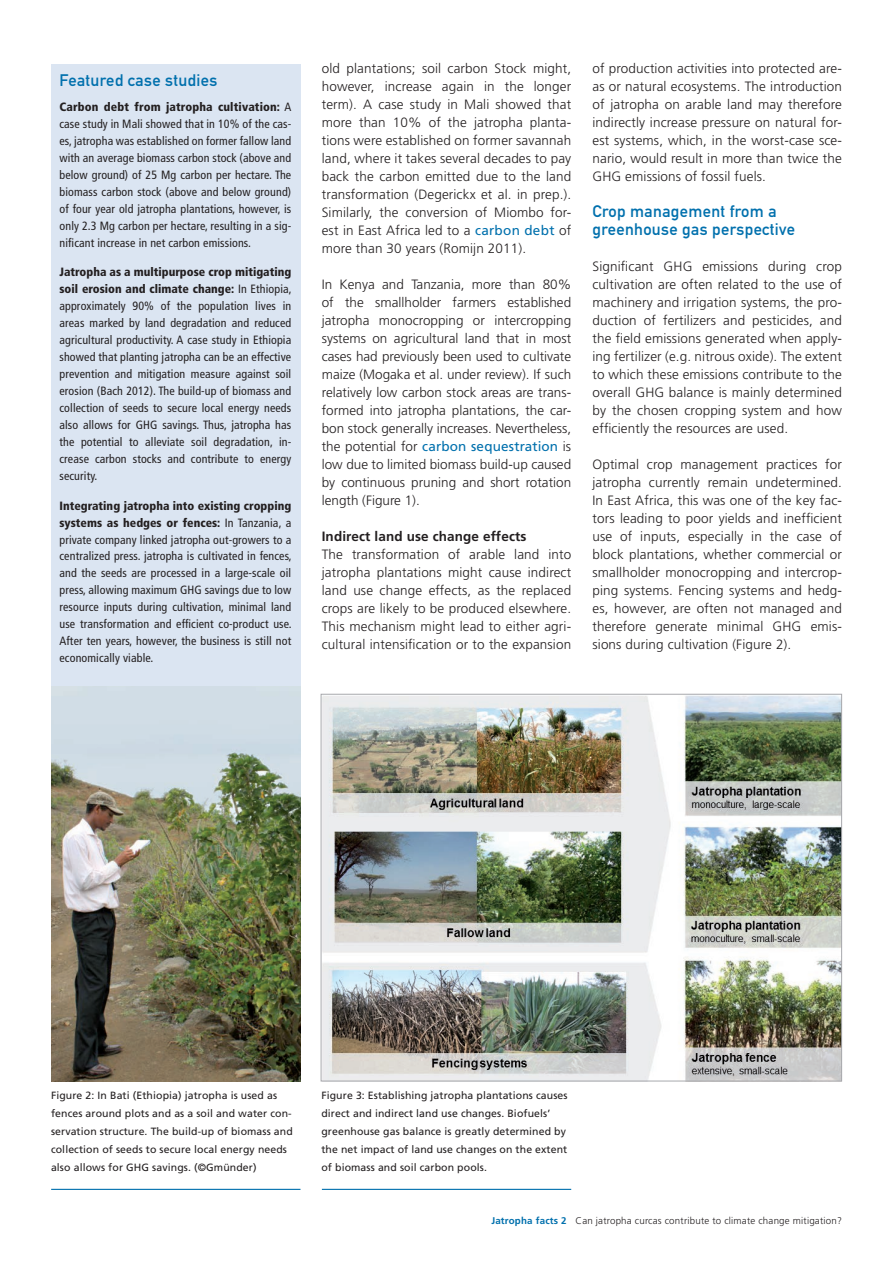
<style>
.page{position:relative;width:893px;height:1263px;background:#fff}
.page>*{position:absolute;margin:0;border:0;box-sizing:border-box;transform-origin:0 0}
.t1{font:16.5px/18px "DIN Mittelschrift";letter-spacing:.02em;color:#0070ad}
.t2{font:300 13.5px/18px "Frutiger";letter-spacing:.01em;color:#231f20;text-align:justify}
.t3{font:700 13.5px "Frutiger";letter-spacing:.01em;color:#231f20}
.t4{font:condensed 12px/17px "Frutiger";letter-spacing:.01em;color:#231f20;text-align:justify}
.t5{font:10.5px/18px "Frutiger";letter-spacing:.01em;color:#231f20}
.t6{font:300 9.75px "Frutiger";letter-spacing:.02em;color:#231f20}
.s1{font-weight:900}
.s2{font-weight:400;color:#0070ad}
.s3{font-weight:700;color:#0070ad}
</style>
<div class="page">
<img style="left:51px;top:685px;width:249px;height:396px">
<div style="left:51px;top:64px;width:249px;height:621px;background:#dbe5f2"></div>
<img style="left:323px;top:696px;width:517px;height:383px">
<hr style="left:51px;top:1189px;width:249px;height:1px;background:#0070ad">
<hr style="left:322px;top:1189px;width:249px;height:1px;background:#0070ad">
<p class="t1" style="left:60px;top:71px;width:159px">Featured case studies</p>
<p class="t4" style="left:60px;top:98px;width:233px"><span class="s1">Carbon debt from jatropha cultivation:</span> A case study in Mali showed that in 10% of the cas&shy;es, jatropha was established on former fallow land with an average biomass carbon stock (above and below ground) of 25 Mg carbon per hectare. The biomass carbon stock (above and below ground) of four year old jatropha plantations, however, is only 2.3 Mg carbon per hectare, resulting in a sig&shy;nificant increase in net carbon emissions.</p>
<p class="t4" style="left:60px;top:264px;width:234px"><span class="s1">Jatropha as a multipurpose crop mitigating soil erosion and climate change:</span> In Ethiopia, approximately 90% of the population lives in areas marked by land degradation and reduced agricultural productivity. A case study in Ethiopia showed that planting jatropha can be an effective prevention and mitigation measure against soil erosion (Bach 2012). The build-up of biomass and collection of seeds to secure local energy needs also allows for GHG savings. Thus, jatropha has the potential to alleviate soil degradation, in&shy;crease carbon stocks and contribute to energy security.</p>
<p class="t4" style="left:60px;top:497px;width:234px"><span class="s1">Integrating jatropha into existing cropping systems as hedges or fences:</span> In Tanzania, a private company linked jatropha out-growers to a centralized press. jatropha is cultivated in fences, and the seeds are processed in a large-scale oil press, allowing maximum GHG savings due to low resource inputs during cultivation, minimal land use transformation and efficient co-product use.<br>After ten years, however, the business is still not economically viable.</p>
<p class="t2" style="left:322px;top:60px;width:251px">old plantations; soil carbon Stock might, however, increase again in the longer term). A case study in Mali showed that more than 10% of the jatropha planta&shy;tions were established on former savannah land, where it takes several decades to pay back the carbon emitted due to the land transformation (Degerickx et al. in prep.).<br>Similarly, the conversion of Miombo for&shy;est in East Africa led to a <span class="s2">carbon debt</span> of more than 30 years (Romijn 2011).</p>
<p class="t2" style="left:322px;top:276px;width:251px">In Kenya and Tanzania, more than 80% of the smallholder farmers established jatropha monocropping or intercropping systems on agricultural land that in most cases had previously been used to cultivate maize (Mogaka et al. under review). If such relatively low carbon stock areas are trans&shy;formed into jatropha plantations, the car&shy;bon stock generally increases. Nevertheless, the potential for <span class="s2">carbon sequestration</span> is low due to limited biomass build-up caused by continuous pruning and short rotation length (Figure 1).</p>
<p class="t3" style="left:322px;top:529px;width:206px">Indirect land use change effects</p>
<p class="t2" style="left:322px;top:546px;width:251px">The transformation of arable land into jatropha plantations might cause indirect land use change effects, as the replaced crops are likely to be produced elsewhere.<br>This mechanism might lead to either agri&shy;cultural intensification or to the expansion</p>
<p class="t2" style="left:592px;top:60px;width:251px">of production activities into protected are&shy;as or natural ecosystems. The introduction of jatropha on arable land may therefore indirectly increase pressure on natural for&shy;est systems, which, in the worst-case sce&shy;nario, would result in more than twice the GHG emissions of fossil fuels.</p>
<p class="t1" style="left:592px;top:203px;width:204px">Crop management from a greenhouse gas perspective</p>
<p class="t2" style="left:592px;top:258px;width:251px">Significant GHG emissions during crop cultivation are often related to the use of machinery and irrigation systems, the pro&shy;duction of fertilizers and pesticides, and the field emissions generated when apply&shy;ing fertilizer (e.g. nitrous oxide). The extent to which these emissions contribute to the overall GHG balance is mainly determined by the chosen cropping system and how efficiently the resources are used.</p>
<p class="t2" style="left:592px;top:456px;width:251px">Optimal crop management practices for jatropha currently remain undetermined.<br>In East Africa, this was one of the key fac&shy;tors leading to poor yields and inefficient use of inputs, especially in the case of block plantations, whether commercial or smallholder monocropping and intercrop&shy;ping systems. Fencing systems and hedg&shy;es, however, are often not managed and therefore generate minimal GHG emis&shy;sions during cultivation (Figure 2).</p>
<p class="t5" style="left:51px;top:1087px;width:243px">Figure 2: In Bati (Ethiopia) jatropha is used as fences around plots and as a soil and water con&shy;servation structure. The build-up of biomass and collection of seeds to secure local energy needs also allows for GHG savings. (©Gmünder)</p>
<p class="t5" style="left:321px;top:1087px;width:248px">Figure 3: Establishing jatropha plantations causes direct and indirect land use changes. Biofuels’ greenhouse gas balance is greatly determined by the net impact of land use changes on the extent of biomass and soil carbon pools.</p>
<p class="t6" style="left:491px;top:1214px;width:352px"><span class="s3">Jatropha facts 2</span> Can jatropha curcas contribute to climate change mitigation?</p>
</div>
